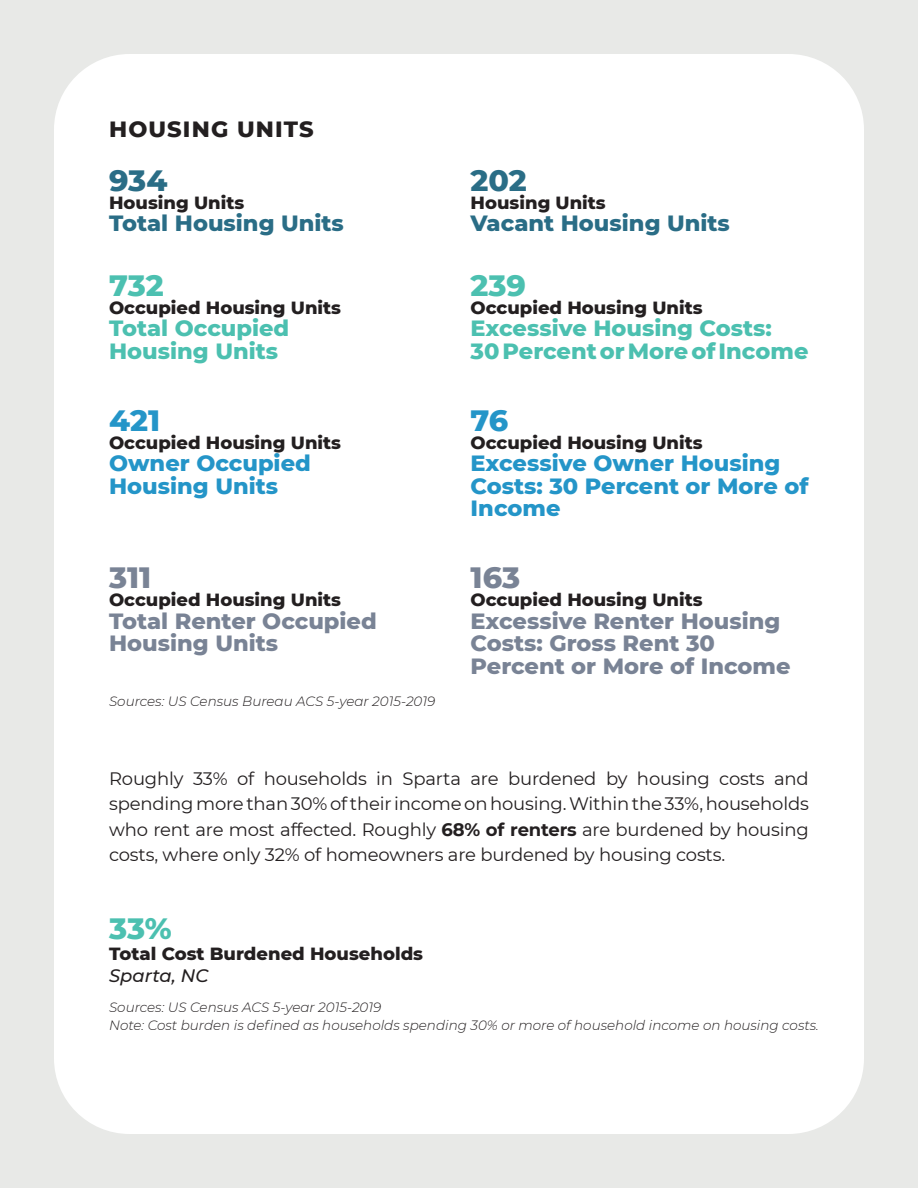
<style>
.page{position:relative;width:918px;height:1188px;background:#e8e9e7}
.page>*{position:absolute;margin:0;border:0;box-sizing:border-box;transform-origin:0 0}
.t1{font:800 30px "Montserrat";letter-spacing:-.005em;color:#4cc0b0}
.t2{font:800 30px "Montserrat";letter-spacing:-.005em;color:#2a6d86}
.t3{font:800 30px "Montserrat";color:#798395}
.t4{font:800 30px "Montserrat";color:#2495c8}
.t5{font:800 22.5px/22.5px "Montserrat";color:#798395}
.t6{font:800 22.5px/22.5px "Montserrat";color:#2495c8}
.t7{font:800 22.5px/22.5px "Montserrat";color:#4cc0b0}
.t8{font:800 22.5px "Montserrat";color:#2a6d86}
.Subheading{font:800 22.5px "Montserrat";letter-spacing:.05em;color:#231f20}
.t9{font:18px/25.5px "Montserrat";letter-spacing:-.01em;color:#231f20;text-align:justify}
.t10{font:800 18px "Montserrat";color:#231f20}
.t11{font:italic 500 18px "Montserrat";color:#231f20}
.t12{font:italic 300 13.5px "Montserrat";color:#231f20}
.s1{font-weight:700}
</style>
<div class="page">
<div style="left:54px;top:54px;width:810px;height:1080px;background:#fff;border-radius:76px"></div>
<p class="Subheading" style="left:109px;top:112px;width:206px">HOUSING UNITS</p>
<p class="t2" style="left:109px;top:158px;width:60px">934</p>
<p class="t10" style="left:109px;top:189px;width:137px">Housing Units</p>
<p class="t8" style="left:109px;top:207px;width:236px">Total Housing Units</p>
<p class="t1" style="left:109px;top:263px;width:56px">732</p>
<p class="t10" style="left:109px;top:294px;width:234px">Occupied Housing Units</p>
<p class="t7" style="left:109px;top:316px;width:182px">Total Occupied<br>Housing Units</p>
<p class="t4" style="left:109px;top:398px;width:53px">421</p>
<p class="t10" style="left:109px;top:429px;width:234px">Occupied Housing Units</p>
<p class="t6" style="left:109px;top:451px;width:203px">Owner Occupied<br>Housing Units</p>
<p class="t3" style="left:109px;top:556px;width:44px">311</p>
<p class="t10" style="left:109px;top:587px;width:234px">Occupied Housing Units</p>
<p class="t5" style="left:109px;top:608px;width:269px">Total Renter Occupied<br>Housing Units</p>
<p class="t12" style="left:109px;top:692px;width:328px">Sources: US Census Bureau ACS 5-year 2015-2019</p>
<p class="t2" style="left:471px;top:158px;width:58px">202</p>
<p class="t10" style="left:471px;top:189px;width:137px">Housing Units</p>
<p class="t8" style="left:471px;top:207px;width:261px">Vacant Housing Units</p>
<p class="t1" style="left:471px;top:263px;width:57px">239</p>
<p class="t10" style="left:471px;top:294px;width:234px">Occupied Housing Units</p>
<p class="t7" style="left:471px;top:316px;width:303px">Excessive Housing Costs:</p>
<p class="t7" style="left:471px;top:338px;width:339px">30 Percent or Moreof Income</p>
<p class="t4" style="left:471px;top:398px;width:39px">76</p>
<p class="t10" style="left:471px;top:429px;width:234px">Occupied Housing Units</p>
<p class="t6" style="left:471px;top:451px;width:339px">Excessive Owner Housing<br>Costs: 30 Percent or More of<br>Income</p>
<p class="t3" style="left:471px;top:556px;width:51px">163</p>
<p class="t10" style="left:471px;top:587px;width:234px">Occupied Housing Units</p>
<p class="t5" style="left:471px;top:608px;width:322px">Excessive Renter Housing<br>Costs: Gross Rent 30<br>Percent or More of Income</p>
<p class="t9" style="left:109px;top:765px;width:701px">Roughly 33% of households in Sparta are burdened by housing costs and spending more than 30% of their income on housing. Within the 33%, households who rent are most affected. Roughly <span class="s1">68% of renters</span> are burdened by housing costs, where only 32% of homeowners are burdened by housing costs.</p>
<p class="t1" style="left:109px;top:906px;width:64px">33%</p>
<p class="t10" style="left:109px;top:940px;width:316px">Total Cost Burdened Households</p>
<p class="t11" style="left:109px;top:963px;width:101px">Sparta, NC</p>
<p class="t12" style="left:109px;top:998px;width:274px">Sources: US Census ACS 5-year 2015-2019</p>
<p class="t12" style="left:109px;top:1016px;width:711px">Note: Cost burden is defined as households spending 30% or more of household income on housing costs.</p>
</div>
